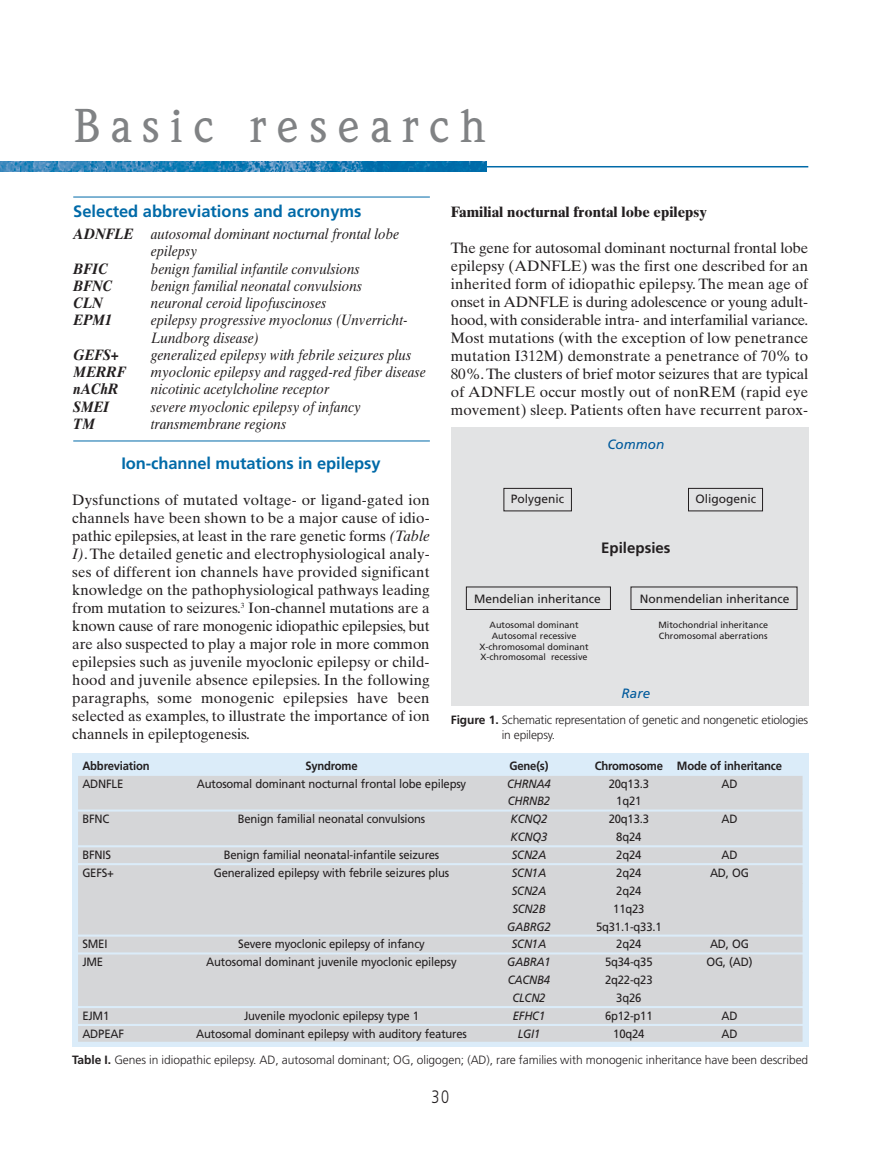
<style>
.page{position:relative;width:893px;height:1149px;background:#fff}
.page>*{position:absolute;margin:0;border:0;box-sizing:border-box;transform-origin:0 0}
.t1{font:500 46.5px "Weidemann";letter-spacing:.22em;color:#808284}
.t2{font:300 18px "Frutiger";color:#231f20;scale:.8 1}
.t3{font:700 16.5px "Frutiger";letter-spacing:-.005em;color:#006aa8}
.t4{font:15px/18px "Times Ten";color:#231f20;text-align:justify}
.t5{font:italic 15px/17.2px "Times Ten";color:#231f20;scale:.9 1}
.t6{font:700 15px "Times Ten";color:#231f20}
.t7{font:italic 700 15px "Times Ten";color:#231f20;scale:.9 1}
.t8{font:700 15px "Frutiger";color:#231f20}
.t9{font:italic 13.5px "Frutiger";color:#005a9c}
.t10{font:12px "Frutiger";letter-spacing:-.015em;color:#231f20;scale:.94 1}
.t11{font:300 12px/14.2px "Frutiger";letter-spacing:-.005em;color:#231f20}
.t12{font:italic 12px "Frutiger";letter-spacing:-.015em;color:#231f20;scale:.94 1}
.t13{font:12px "Frutiger";letter-spacing:-.015em;color:#231f20}
.t14{font:700 12px "Frutiger";letter-spacing:-.015em;color:#231f20;scale:.94 1}
.t15{font:9px/10.8px "Frutiger";color:#231f20}
.s1{font-weight:700}
.s2{font-style:italic}
</style>
<div class="page">
<hr style="left:393px;top:166px;width:415px;height:1px;background:#006aa8">
<img style="left:0;top:162px;width:486px;height:9px">
<hr style="left:73px;top:196px;width:357px;height:1px;background:#006aa8">
<hr style="left:73px;top:440px;width:357px;height:1px;background:#006aa8">
<div style="left:451px;top:427px;width:357px;height:278px;background:#e2e3e4"></div>
<svg style="left:465px;top:487px;width:332px;height:123px"></svg>
<svg style="left:72px;top:753px;width:736px;height:293px;background:#dae9f4"></svg>
<div style="left:78px;top:775px;width:724px;height:19px;background:#d5d6d8"></div>
<div style="left:78px;top:793px;width:724px;height:16px;background:#d5d6d8"></div>
<div style="left:78px;top:811px;width:724px;height:19px;background:#d5d6d8"></div>
<div style="left:78px;top:829px;width:724px;height:16px;background:#d5d6d8"></div>
<div style="left:78px;top:847px;width:724px;height:15px;background:#d5d6d8"></div>
<div style="left:78px;top:864px;width:724px;height:19px;background:#d5d6d8"></div>
<div style="left:78px;top:882px;width:724px;height:19px;background:#d5d6d8"></div>
<div style="left:78px;top:900px;width:724px;height:19px;background:#d5d6d8"></div>
<div style="left:78px;top:918px;width:724px;height:16px;background:#d5d6d8"></div>
<div style="left:78px;top:936px;width:724px;height:16px;background:#d5d6d8"></div>
<div style="left:78px;top:954px;width:724px;height:18px;background:#d5d6d8"></div>
<div style="left:78px;top:972px;width:724px;height:18px;background:#d5d6d8"></div>
<div style="left:78px;top:989px;width:724px;height:16px;background:#d5d6d8"></div>
<div style="left:78px;top:1007px;width:724px;height:16px;background:#d5d6d8"></div>
<div style="left:78px;top:1025px;width:724px;height:16px;background:#d5d6d8"></div>
<h1 class="t1" style="left:74px;top:108px;width:413px">Basic research</h1>
<p class="t3" style="left:73px;top:204px;width:290px">Selected abbreviations and acronyms</p>
<p class="t5" style="left:151px;top:227px;width:277px;text-indent:-77px"><span class="s1">ADNFLE</span> autosomal dominant nocturnal frontal lobe epilepsy</p>
<p class="t7" style="left:73px;top:263px;width:40px">BFIC</p>
<p class="t5" style="left:151px;top:261px;width:234px">benign familial infantile convulsions</p>
<p class="t7" style="left:73px;top:280px;width:45px">BFNC</p>
<p class="t5" style="left:151px;top:278px;width:236px">benign familial neonatal convulsions</p>
<p class="t7" style="left:73px;top:297px;width:34px">CLN</p>
<p class="t5" style="left:151px;top:296px;width:197px">neuronal ceroid lipofuscinoses</p>
<p class="t7" style="left:73px;top:314px;width:45px">EPM1</p>
<p class="t5" style="left:151px;top:313px;width:287px">epilepsy progressive myoclonus (Unverricht-<br>Lundborg disease)</p>
<p class="t7" style="left:73px;top:349px;width:52px">GEFS+</p>
<p class="t5" style="left:151px;top:347px;width:291px">generalized epilepsy with febrile seizures plus</p>
<p class="t7" style="left:73px;top:366px;width:60px">MERRF</p>
<p class="t5" style="left:151px;top:365px;width:307px">myoclonic epilepsy and ragged-red fiber disease</p>
<p class="t7" style="left:73px;top:383px;width:52px">nAChR</p>
<p class="t5" style="left:151px;top:382px;width:200px">nicotinic acetylcholine receptor</p>
<p class="t7" style="left:73px;top:401px;width:41px">SMEI</p>
<p class="t5" style="left:151px;top:399px;width:235px">severe myoclonic epilepsy of infancy</p>
<p class="t7" style="left:73px;top:418px;width:26px">TM</p>
<p class="t5" style="left:151px;top:416px;width:152px">transmembrane regions</p>
<p class="t3" style="left:121px;top:456px;width:261px">Ion-channel mutations in epilepsy</p>
<p class="t4" style="left:72px;top:492px;width:359px">Dysfunctions of mutated voltage- or ligand-gated ion channels have been shown to be a major cause of idio&shy;pathic epilepsies, at least in the rare genetic forms <span class="s2">(Table I)</span>. The detailed genetic and electrophysiological analy&shy;ses of different ion channels have provided significant knowledge on the pathophysiological pathways leading from mutation to seizures.<sup>3</sup> Ion-channel mutations are a known cause of rare monogenic idiopathic epilepsies, but are also suspected to play a major role in more common epilepsies such as juvenile myoclonic epilepsy or child&shy;hood and juvenile absence epilepsies. In the following paragraphs, some monogenic epilepsies have been selected as examples, to illustrate the importance of ion channels in epileptogenesis.</p>
<p class="t6" style="left:451px;top:206px;width:257px">Familial nocturnal frontal lobe epilepsy</p>
<p class="t4" style="left:451px;top:240px;width:359px">The gene for autosomal dominant nocturnal frontal lobe epilepsy (ADNFLE) was the first one described for an inherited form of idiopathic epilepsy. The mean age of onset in ADNFLE is during adolescence or young adult&shy;hood, with considerable intra- and interfamilial variance.<br>Most mutations (with the exception of low penetrance mutation I312M) demonstrate a penetrance of 70% to 80%.The clusters of brief motor seizures that are typical of ADNFLE occur mostly out of nonREM (rapid eye movement) sleep. Patients often have recurrent parox-</p>
<p class="t13" style="left:511px;top:494px;width:55px">Polygenic</p>
<p class="t9" style="left:607px;top:439px;width:58px">Common</p>
<p class="t8" style="left:601px;top:541px;width:71px">Epilepsies</p>
<p class="t13" style="left:695px;top:494px;width:62px">Oligogenic</p>
<p class="t13" style="left:474px;top:593px;width:128px">Mendelian inheritance</p>
<p class="t13" style="left:640px;top:593px;width:151px">Nonmendelian inheritance</p>
<p class="t15" style="left:658px;top:620px;width:111px">Mitochondrial inheritance<br>Chromosomal aberrations</p>
<p class="t15" style="left:479px;top:620px;width:111px;text-align:center">Autosomal dominant<br>Autosomal recessive<br>X-chromosomal dominant<br>X-chromosomal recessive</p>
<p class="t9" style="left:621px;top:687px;width:30px">Rare</p>
<p class="t11" style="left:502px;top:713px;width:308px;text-indent:-51px"><span class="s1">Figure 1.</span> Schematic representation of genetic and nongenetic etiologies in epilepsy.</p>
<p class="t14" style="left:82px;top:760px;width:73px">Abbreviation</p>
<p class="t14" style="left:305px;top:760px;width:57px">Syndrome</p>
<p class="t14" style="left:509px;top:760px;width:43px">Gene(s)</p>
<p class="t14" style="left:594px;top:760px;width:201px">Chromosome Mode of inheritance</p>
<p class="t10" style="left:82px;top:778px;width:45px">ADNFLE</p>
<p class="t10" style="left:197px;top:778px;width:288px">Autosomal dominant nocturnal frontal lobe epilepsy</p>
<p class="t12" style="left:507px;top:778px;width:48px">CHRNA4</p>
<p class="t10" style="left:608px;top:778px;width:44px">20q13.3</p>
<p class="t10" style="left:721px;top:778px;width:19px">AD</p>
<p class="t12" style="left:508px;top:796px;width:46px">CHRNB2</p>
<p class="t10" style="left:616px;top:796px;width:28px">1q21</p>
<p class="t10" style="left:82px;top:814px;width:30px">BFNC</p>
<p class="t10" style="left:238px;top:814px;width:201px">Benign familial neonatal convulsions</p>
<p class="t12" style="left:510px;top:814px;width:41px">KCNQ2</p>
<p class="t10" style="left:608px;top:814px;width:44px">20q13.3</p>
<p class="t10" style="left:721px;top:814px;width:19px">AD</p>
<p class="t12" style="left:510px;top:831px;width:41px">KCNQ3</p>
<p class="t10" style="left:616px;top:831px;width:28px">8q24</p>
<p class="t10" style="left:82px;top:849px;width:32px">BFNIS</p>
<p class="t10" style="left:224px;top:849px;width:231px">Benign familial neonatal-infantile seizures</p>
<p class="t12" style="left:512px;top:849px;width:38px">SCN2A</p>
<p class="t10" style="left:616px;top:849px;width:28px">2q24</p>
<p class="t10" style="left:721px;top:849px;width:19px">AD</p>
<p class="t10" style="left:82px;top:867px;width:35px">GEFS+</p>
<p class="t10" style="left:214px;top:867px;width:252px">Generalized epilepsy with febrile seizures plus</p>
<p class="t12" style="left:512px;top:867px;width:38px">SCN1A</p>
<p class="t10" style="left:616px;top:867px;width:28px">2q24</p>
<p class="t10" style="left:710px;top:867px;width:43px">AD, OG</p>
<p class="t12" style="left:512px;top:885px;width:38px">SCN2A</p>
<p class="t10" style="left:616px;top:885px;width:28px">2q24</p>
<p class="t12" style="left:512px;top:903px;width:37px">SCN2B</p>
<p class="t10" style="left:613px;top:903px;width:35px">11q23</p>
<p class="t12" style="left:507px;top:921px;width:48px">GABRG2</p>
<p class="t10" style="left:596px;top:921px;width:71px">5q31.1-q33.1</p>
<p class="t10" style="left:82px;top:939px;width:28px">SMEI</p>
<p class="t10" style="left:238px;top:939px;width:200px">Severe myoclonic epilepsy of infancy</p>
<p class="t12" style="left:512px;top:939px;width:38px">SCN1A</p>
<p class="t10" style="left:616px;top:939px;width:28px">2q24</p>
<p class="t10" style="left:710px;top:939px;width:43px">AD, OG</p>
<p class="t10" style="left:82px;top:956px;width:24px">JME</p>
<p class="t10" style="left:206px;top:956px;width:268px">Autosomal dominant juvenile myoclonic epilepsy</p>
<p class="t12" style="left:507px;top:956px;width:48px">GABRA1</p>
<p class="t10" style="left:605px;top:956px;width:52px">5q34-q35</p>
<p class="t10" style="left:706px;top:956px;width:50px">OG, (AD)</p>
<p class="t12" style="left:508px;top:974px;width:46px">CACNB4</p>
<p class="t10" style="left:605px;top:974px;width:52px">2q22-q23</p>
<p class="t12" style="left:512px;top:992px;width:37px">CLCN2</p>
<p class="t10" style="left:616px;top:992px;width:28px">3q26</p>
<p class="t10" style="left:82px;top:1010px;width:30px">EJM1</p>
<p class="t10" style="left:244px;top:1010px;width:188px">Juvenile myoclonic epilepsy type 1</p>
<p class="t12" style="left:513px;top:1010px;width:36px">EFHC1</p>
<p class="t10" style="left:605px;top:1010px;width:52px">6p12-p11</p>
<p class="t10" style="left:721px;top:1010px;width:19px">AD</p>
<p class="t10" style="left:82px;top:1028px;width:46px">ADPEAF</p>
<p class="t10" style="left:196px;top:1028px;width:289px">Autosomal dominant epilepsy with auditory features</p>
<p class="t12" style="left:517px;top:1028px;width:26px">LGI1</p>
<p class="t10" style="left:613px;top:1028px;width:35px">10q24</p>
<p class="t10" style="left:721px;top:1028px;width:19px">AD</p>
<p class="t11" style="left:72px;top:1053px;width:737px"><span class="s1">Table I.</span> Genes in idiopathic epilepsy. AD, autosomal dominant; OG, oligogen; (AD), rare families with monogenic inheritance have been described</p>
<p class="t2" style="left:431px;top:1088px;width:24px">30</p>
</div>
